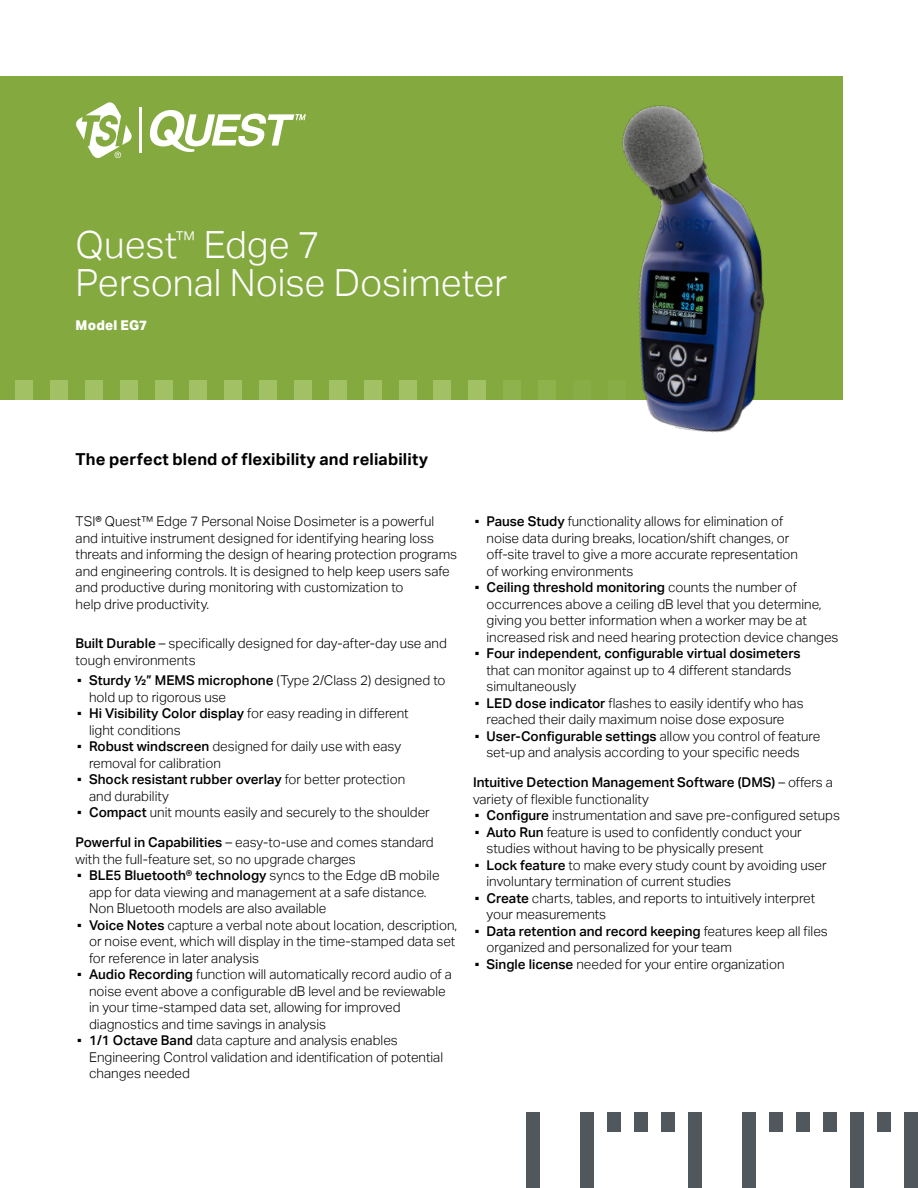
<style>
.page{position:relative;width:918px;height:1188px;background:#fff}
.page>*{position:absolute;margin:0;border:0;box-sizing:border-box;transform-origin:0 0}
.t1{font:300 37.5px/37.5px "Aktiv Grotesk";color:#fff}
.t2{font:700 16.5px "Aktiv Grotesk";letter-spacing:.01em;color:#000}
.t3{font:300 13.5px/16.5px "Aktiv Grotesk";color:#000}
.t4{font:500 13.5px/16.5px "Aktiv Grotesk";color:#000}
.t5{font:800 13.5px "Aktiv Grotesk";letter-spacing:.02em;color:#fff}
.s1{font-weight:400}
.s2{font-weight:500}
.s3{font-weight:300}
</style>
<div class="page">
<div style="left:0;top:76px;width:842px;height:324px;background:#83a93f"></div>
<div style="left:904px;top:1112px;width:14px;height:76px;background:#50585e"></div>
<div style="left:877px;top:1112px;width:14px;height:19px;background:#50585e"></div>
<div style="left:823px;top:1112px;width:14px;height:19px;background:#50585e"></div>
<div style="left:797px;top:1112px;width:13px;height:19px;background:#50585e"></div>
<div style="left:770px;top:1112px;width:13px;height:19px;background:#50585e"></div>
<div style="left:743px;top:1112px;width:13px;height:76px;background:#50585e"></div>
<div style="left:689px;top:1112px;width:13px;height:76px;background:#50585e"></div>
<div style="left:850px;top:1112px;width:14px;height:76px;background:#50585e"></div>
<div style="left:661px;top:1112px;width:14px;height:19px;background:#50585e"></div>
<div style="left:634px;top:1112px;width:14px;height:19px;background:#50585e"></div>
<div style="left:608px;top:1112px;width:13px;height:19px;background:#50585e"></div>
<div style="left:581px;top:1112px;width:13px;height:76px;background:#50585e"></div>
<div style="left:526px;top:1112px;width:14px;height:76px;background:#50585e"></div>
<svg style="left:15px;top:380px;width:18px;height:20px"></svg>
<svg style="left:50px;top:380px;width:18px;height:20px"></svg>
<svg style="left:85px;top:380px;width:18px;height:20px"></svg>
<svg style="left:155px;top:380px;width:17px;height:20px"></svg>
<svg style="left:190px;top:380px;width:17px;height:20px"></svg>
<svg style="left:225px;top:380px;width:17px;height:20px"></svg>
<svg style="left:259px;top:380px;width:18px;height:20px"></svg>
<svg style="left:120px;top:380px;width:17px;height:20px"></svg>
<svg style="left:294px;top:380px;width:18px;height:20px"></svg>
<svg style="left:329px;top:380px;width:18px;height:20px"></svg>
<svg style="left:364px;top:380px;width:13px;height:20px"></svg>
<hr style="left:139px;top:108px;width:2px;height:45px;background:#fff">
<svg style="left:76px;top:102px;width:56px;height:57px"></svg>
<svg style="left:149px;top:110px;width:157px;height:42px"></svg>
<img style="left:377px;top:76px;width:466px;height:357px">
<h1 class="t1" style="left:76px;top:227px;width:433px">Quest<sup>™</sup> Edge 7<br>Personal Noise Dosimeter</h1>
<p class="t5" style="left:76px;top:318px;width:73px">Model EG7</p>
<p class="t2" style="left:76px;top:450px;width:354px">The perfect blend of flexibility and reliability</p>
<p class="t3" style="left:76px;top:513px;width:383px">TSI® Quest™ Edge 7 Personal Noise Dosimeter is a powerful and intuitive instrument designed for identifying hearing loss threats and informing the design of hearing protection programs and engineering controls. It is designed to help keep users safe and productive during monitoring with customization to<br>help drive productivity.</p>
<p class="t3" style="left:487px;top:513px;width:313px;text-indent:-14px"><span class="s1">▪</span> <span class="s2">Pause Study</span> functionality allows for elimination of noise data during breaks, location/shift changes, or off-site travel to give a more accurate representation of working environments</p>
<p class="t3" style="left:487px;top:579px;width:354px;text-indent:-14px"><span class="s1">▪</span> <span class="s2">Ceiling threshold monitoring</span> counts the number of occurrences above a ceiling dB level that you determine, giving you better information when a worker may be at increased risk and need hearing protection device changes</p>
<p class="t3" style="left:487px;top:645px;width:316px;text-indent:-14px"><span class="s1">▪</span> <span class="s2">Four independent, configurable virtual dosimeters </span>that can monitor against up to 4 different standards simultaneously</p>
<p class="t3" style="left:473px;top:695px;width:332px;text-align:center"><span class="s1">▪</span> <span class="s2">LED dose indicator</span> flashes to easily identify who has reached their daily maximum noise dose exposure</p>
<p class="t3" style="left:473px;top:728px;width:349px;text-align:center"><span class="s1">▪</span> <span class="s2">User-Configurable settings</span> allow you control of feature set-up and analysis according to your specific needs</p>
<p class="t4" style="left:473px;top:774px;width:361px">Intuitive Detection Management Software (DMS) <span class="s3">– offers a variety of flexible functionality</span></p>
<p class="t3" style="left:473px;top:807px;width:368px"><span class="s1">▪</span> <span class="s2">Configure</span> instrumentation and save pre-configured setups</p>
<p class="t3" style="left:487px;top:824px;width:317px;text-indent:-14px"><span class="s1">▪</span> <span class="s2">Auto Run</span> feature is used to confidently conduct your studies without having to be physically present</p>
<p class="t3" style="left:487px;top:857px;width:342px;text-indent:-14px"><span class="s1">▪</span> <span class="s2">Lock feature</span> to make every study count by avoiding user involuntary termination of current studies</p>
<p class="t3" style="left:487px;top:890px;width:330px;text-indent:-14px"><span class="s1">▪</span> <span class="s2">Create</span> charts, tables, and reports to intuitively interpret your measurements</p>
<p class="t3" style="left:487px;top:923px;width:343px;text-indent:-14px"><span class="s1">▪</span> <span class="s2">Data retention and record keeping</span> features keep all files organized and personalized for your team</p>
<p class="t3" style="left:473px;top:956px;width:313px"><span class="s1">▪</span> <span class="s2">Single license</span> needed for your entire organization</p>
<p class="t3" style="left:76px;top:635px;width:373px"><span class="s2">Built Durable</span> – specifically designed for day-after-day use and tough environments</p>
<p class="t3" style="left:89px;top:673px;width:358px;text-indent:-14px"><span class="s1">▪</span> <span class="s2">Sturdy ½” MEMS microphone</span> (Type 2/Class 2) designed to hold up to rigorous use</p>
<p class="t3" style="left:89px;top:706px;width:321px;text-indent:-14px"><span class="s1">▪</span> <span class="s2">Hi Visibility Color display</span> for easy reading in different light conditions</p>
<p class="t3" style="left:89px;top:739px;width:314px;text-indent:-14px"><span class="s1">▪</span> <span class="s2">Robust windscreen</span> designed for daily use with easy removal for calibration</p>
<p class="t3" style="left:89px;top:772px;width:318px;text-indent:-14px"><span class="s1">▪</span> <span class="s2">Shock resistant rubber overlay</span> for better protection and durability</p>
<p class="t3" style="left:76px;top:805px;width:356px"><span class="s1">▪</span> <span class="s2">Compact</span> unit mounts easily and securely to the shoulder</p>
<p class="t3" style="left:76px;top:835px;width:360px"><span class="s2">Powerful in Capabilities</span> – easy-to-use and comes standard with the full-feature set, so no upgrade charges</p>
<p class="t3" style="left:89px;top:868px;width:352px;text-indent:-14px"><span class="s1">▪</span> <span class="s2">BLE5 Bluetooth® technology</span> syncs to the Edge dB mobile app for data viewing and management at a safe distance.<br>Non Bluetooth models are also available</p>
<p class="t3" style="left:89px;top:917px;width:370px;text-indent:-14px"><span class="s1">▪</span> <span class="s2">Voice Notes</span> capture a verbal note about location, description, or noise event, which will display in the time-stamped data set for reference in later analysis</p>
<p class="t3" style="left:89px;top:967px;width:364px;text-indent:-14px"><span class="s1">▪</span> <span class="s2">Audio Recording</span> function will automatically record audio of a noise event above a configurable dB level and be reviewable in your time-stamped data set, allowing for improved diagnostics and time savings in analysis</p>
<p class="t3" style="left:89px;top:1033px;width:356px;text-indent:-14px"><span class="s1">▪</span> <span class="s2">1/1 Octave Band</span> data capture and analysis enables<br>Engineering Control validation and identification of potential changes needed</p>
</div>
